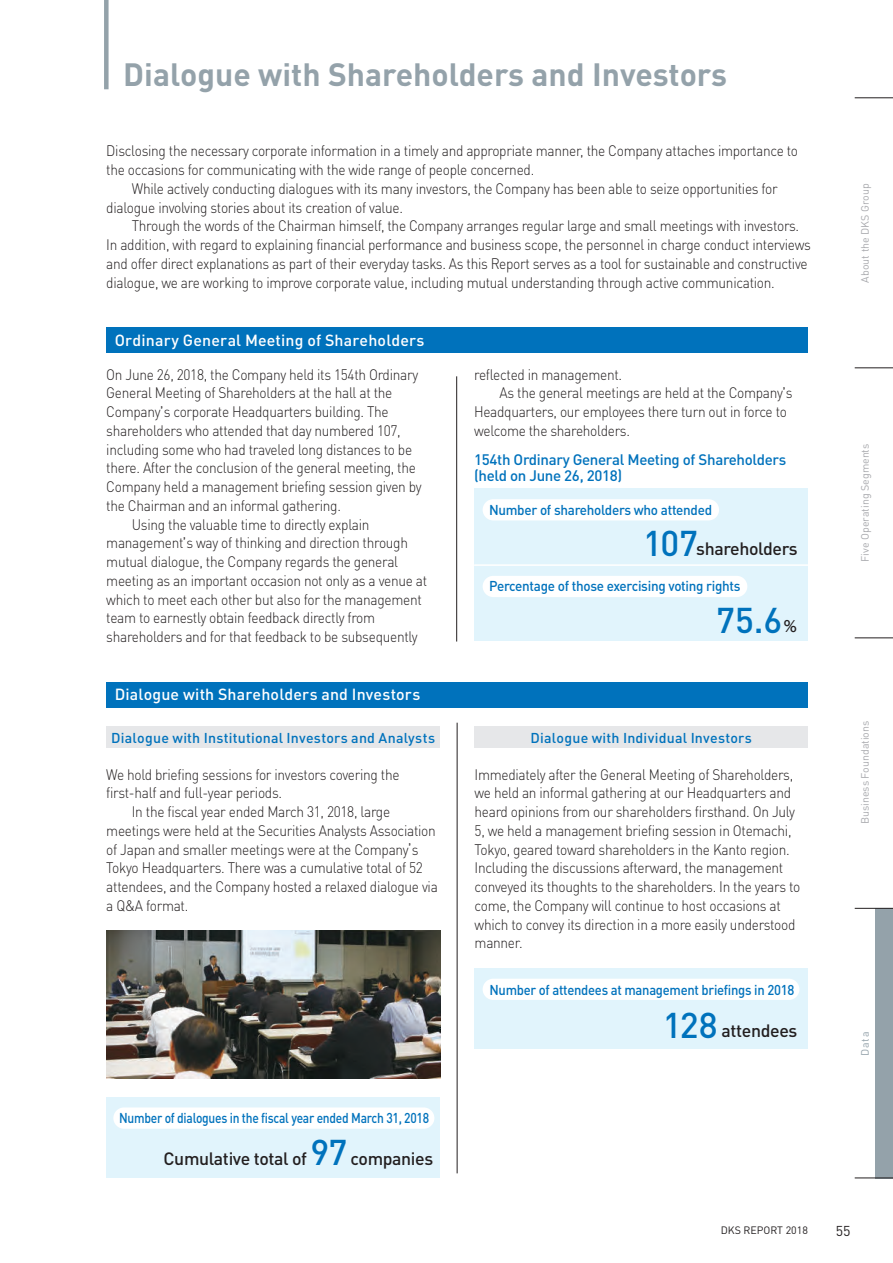
<style>
.page{position:relative;width:893px;height:1263px;background:#fff}
.page>*{position:absolute;margin:0;border:0;box-sizing:border-box;transform-origin:0 0}
.t1{font:500 35.4px "DIN Pro";color:#0072bc}
.t2{font:700 31.8px "DIN Pro";color:#94a2aa}
.t3{font:500 17.7px "DIN Pro";letter-spacing:-.02em;color:#231f20}
.t4{font:500 15.9px "DIN Pro";letter-spacing:.01em;color:#fff}
.t5{font:300 15px/18.8px "DIN Pro";letter-spacing:-.02em;color:#231f20;scale:.91 1}
.t6{font:500 15px/16.5px "DIN Pro";letter-spacing:-.02em;color:#0072bc}
.t7{font:500 15px "UD Shin Go Pro";color:#231f20}
.t8{font:500 14.1px "DIN Pro";letter-spacing:.015em;color:#0072bc}
.t9{font:500 14.1px "DIN Pro";letter-spacing:-.02em;color:#0072bc;scale:.95 1}
.t10{font:500 14.1px "DIN Pro";letter-spacing:-.02em;color:#0072bc;scale:.85 1}
.t11{font:500 14.1px "DIN Pro";letter-spacing:-.02em;color:#0072bc;scale:.92 1}
.t12{font:14.1px "DIN Pro";color:#231f20}
.t13{font:10.65px "DIN Pro";color:#a8a9ad}
.t14{font:10.65px "DIN Pro";color:#231f20}
.t15{font:10.65px "DIN Pro";color:#94a2aa}
.s1{font-family:"UD Shin Go Pro";font-size:12.75px}
.s2{font-size:35.4px;color:#0072bc}
</style>
<div class="page">
<div style="left:106px;top:1097px;width:334px;height:80px;background:#e1f4fc"></div>
<div style="left:474px;top:968px;width:334px;height:81px;background:#e1f4fc"></div>
<div style="left:474px;top:489px;width:334px;height:152px;background:#e1f4fc"></div>
<div style="left:483px;top:499px;width:236px;height:21px;background:#fff;border-radius:11px"></div>
<div style="left:483px;top:576px;width:264px;height:21px;background:#fff;border-radius:11px"></div>
<div style="left:483px;top:979px;width:316px;height:21px;background:#fff;border-radius:11px"></div>
<div style="left:113px;top:1107px;width:321px;height:22px;background:#fff;border-radius:11px"></div>
<div style="left:106px;top:727px;width:334px;height:21px;background:#e6e7e9"></div>
<div style="left:106px;top:327px;width:702px;height:26px;background:#0072bc"></div>
<hr style="left:456px;top:376px;width:1px;height:265px;background:#231f20">
<hr style="left:475px;top:564px;width:333px;height:2px;background:#fff">
<div style="left:106px;top:682px;width:702px;height:26px;background:#0072bc"></div>
<hr style="left:457px;top:723px;width:1px;height:450px;background:#231f20">
<div style="left:474px;top:727px;width:334px;height:21px;background:#e6e7e9"></div>
<img style="left:106px;top:930px;width:334px;height:149px">
<div style="left:104px;top:0;width:5px;height:89px;background:#94a2aa"></div>
<div style="left:876px;top:908px;width:17px;height:270px;background:#94a2aa"></div>
<hr style="left:855px;top:98px;width:38px;height:1px;background:#231f20">
<hr style="left:855px;top:368px;width:38px;height:1px;background:#231f20">
<hr style="left:855px;top:638px;width:38px;height:1px;background:#231f20">
<hr style="left:855px;top:908px;width:38px;height:1px;background:#231f20">
<hr style="left:855px;top:1178px;width:38px;height:1px;background:#231f20">
<h2 class="t2" style="left:123px;top:48px;width:605px">Dialogue with Shareholders and Investors</h2>
<p class="t5" style="left:106px;top:140px;width:762px">Disclosing the necessary corporate information in a timely and appropriate manner, the Company attaches importance to the occasions for communicating with the wide range of people concerned.</p>
<p class="t5" style="left:106px;top:178px;width:739px;text-indent:26px">While actively conducting dialogues with its many investors, the Company has been able to seize opportunities for dialogue involving stories about its creation of value.</p>
<p class="t5" style="left:106px;top:215px;width:776px;text-indent:26px">Through the words of the Chairman himself, the Company arranges regular large and small meetings with investors.<br>In addition, with regard to explaining financial performance and business scope, the personnel in charge conduct interviews and offer direct explanations as part of their everyday tasks. As this Report serves as a tool for sustainable and constructive dialogue, we are working to improve corporate value, including mutual understanding through active communication.</p>
<p class="t4" style="left:115px;top:327px;width:311px">Ordinary General Meeting of Shareholders</p>
<p class="t5" style="left:106px;top:364px;width:344px">On June 26, 2018, the Company held its 154th Ordinary</p>
<p class="t5" style="left:106px;top:382px;width:316px">General Meeting of Shareholders at the hall at the</p>
<p class="t5" style="left:106px;top:401px;width:312px">Company<span class="s1">’</span>s corporate Headquarters building. The</p>
<p class="t5" style="left:106px;top:420px;width:325px">shareholders who attended that day numbered 107,</p>
<p class="t5" style="left:106px;top:439px;width:338px">including some who had traveled long distances to be</p>
<p class="t5" style="left:106px;top:457px;width:342px">there. After the conclusion of the general meeting, the</p>
<p class="t5" style="left:106px;top:476px;width:348px">Company held a management briefing session given by</p>
<p class="t5" style="left:106px;top:495px;width:259px">the Chairman and an informal gathering.</p>
<p class="t5" style="left:132px;top:514px;width:263px">Using the valuable time to directly explain</p>
<p class="t5" style="left:106px;top:532px;width:333px">management<span class="s1">’</span>s way of thinking and direction through</p>
<p class="t5" style="left:106px;top:551px;width:322px">mutual dialogue, the Company regards the general</p>
<p class="t5" style="left:106px;top:570px;width:354px">meeting as an important occasion not only as a venue at</p>
<p class="t5" style="left:106px;top:589px;width:348px">which to meet each other but also for the management</p>
<p class="t5" style="left:106px;top:607px;width:297px">team to earnestly obtain feedback directly from</p>
<p class="t5" style="left:106px;top:626px;width:344px">shareholders and for that feedback to be subsequently</p>
<p class="t4" style="left:115px;top:682px;width:307px">Dialogue with Shareholders and Investors</p>
<p class="t5" style="left:474px;top:364px;width:164px">reflected in management.</p>
<p class="t5" style="left:500px;top:382px;width:325px">As the general meetings are held at the Company<span class="s1">’</span>s</p>
<p class="t5" style="left:474px;top:401px;width:345px">Headquarters, our employees there turn out in force to</p>
<p class="t5" style="left:474px;top:420px;width:173px">welcome the shareholders.</p>
<p class="t6" style="left:474px;top:449px;width:314px">154th Ordinary General Meeting of Shareholders (held on June 26, 2018)</p>
<p class="t9" style="left:489px;top:498px;width:236px">Number of shareholders who attended</p>
<p class="t3" style="left:643px;top:535px;width:156px"><span class="s2">107</span>shareholders</p>
<p class="t9" style="left:489px;top:575px;width:266px">Percentage of those exercising voting rights</p>
<h1 class="t1" style="left:716px;top:592px;width:68px">75.6</h1>
<p class="t7" style="left:783px;top:614px;width:16px">％</p>
<p class="t8" style="left:111px;top:726px;width:325px">Dialogue with Institutional Investors and Analysts</p>
<p class="t8" style="left:531px;top:726px;width:223px">Dialogue with Individual Investors</p>
<p class="t5" style="left:106px;top:763px;width:324px">We hold briefing sessions for investors covering the first-half and full-year periods.</p>
<p class="t5" style="left:106px;top:801px;width:366px;text-indent:26px">In the fiscal year ended March 31, 2018, large meetings were held at the Securities Analysts Association of Japan and smaller meetings were at the Company<span class="s1">’</span>s Tokyo Headquarters. There was a cumulative total of 52 attendees, and the Company hosted a relaxed dialogue via a Q&amp;A format.</p>
<p class="t5" style="left:475px;top:763px;width:359px">Immediately after the General Meeting of Shareholders, we held an informal gathering at our Headquarters and heard opinions from our shareholders firsthand. On July 5, we held a management briefing session in Otemachi, Tokyo, geared toward shareholders in the Kanto region.<br>Including the discussions afterward, the management conveyed its thoughts to the shareholders. In the years to come, the Company will continue to host occasions at which to convey its direction in a more easily understood manner.</p>
<p class="t11" style="left:489px;top:978px;width:333px">Number of attendees at management briefings in 2018</p>
<p class="t3" style="left:663px;top:1016px;width:136px"><span class="s2">128</span> attendees</p>
<p class="t13" style="left:857px;top:282px;width:101px;rotate:-90deg">About the DKS Group</p>
<p class="t13" style="left:857px;top:562px;width:119px;rotate:-90deg">Five Operating Segments</p>
<p class="t13" style="left:857px;top:824px;width:105px;rotate:-90deg">Business Foundations</p>
<p class="t15" style="left:857px;top:1056px;width:26px;rotate:-90deg">Data</p>
<p class="t10" style="left:119px;top:1107px;width:366px">Number of dialogues in the fiscal year ended March 31, 2018</p>
<p class="t3" style="left:164px;top:1144px;width:271px">Cumulative total of <span class="s2">97</span> companies</p>
<p class="t14" style="left:721px;top:1222px;width:89px">DKS REPORT 2018</p>
<p class="t12" style="left:836px;top:1219px;width:16px">55</p>
</div>
